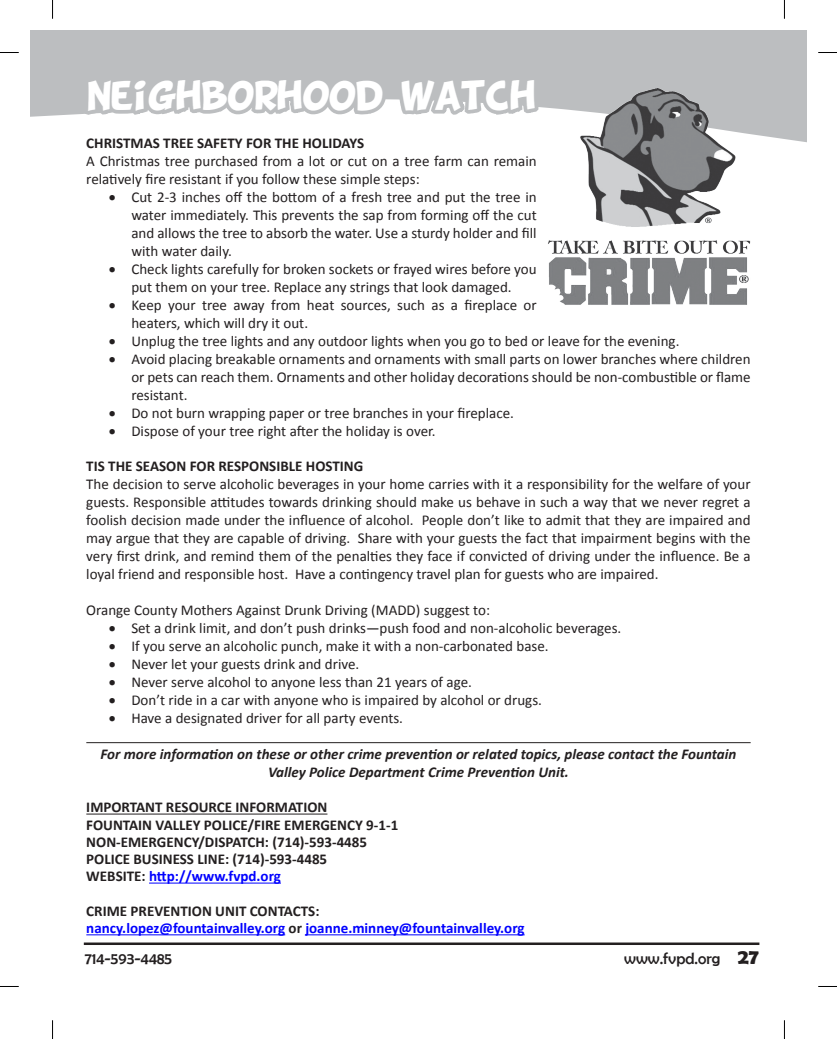
<style>
.page{position:relative;width:837px;height:1039px;background:#fff}
.page>*{position:absolute;margin:0;border:0;box-sizing:border-box;transform-origin:0 0}
.t1{font:32.5px "BD Cartoon Shout";color:#fff}
.t2{font:16.25px "Berlin Sans FB";color:#231f20}
.t3{font:15px/18px "Calibri";color:#231f20;text-align:justify}
.t4{font:700 15px/17.2px "Calibri";color:#231f20}
.t5{font:italic 700 15px/18px "Calibri";color:#231f20;text-align:center}
.t6{font:700 15px/17.2px "Calibri";color:#00f}
.s1{color:#00f}
.s2{color:#231f20}
.s3{font-family:"Berlin Sans FB Demi";font-weight:700;font-size:21.25px}
</style>
<div class="page">
<hr style="left:84px;top:942px;width:675px;height:3px;background:#231f20">
<svg style="left:30px;top:80px;width:776px;height:62px"></svg>
<div style="left:30px;top:30px;width:776px;height:50px;background:#bcbec0"></div>
<hr style="left:86px;top:742px;width:664px;height:1px;background:#231f20">
<hr style="left:86px;top:813px;width:241px;height:1px;background:#231f20">
<hr style="left:149px;top:882px;width:132px;height:1px;background:#00f">
<hr style="left:86px;top:934px;width:199px;height:1px;background:#00f">
<hr style="left:305px;top:934px;width:219px;height:1px;background:#00f">
<img style="left:548px;top:86px;width:202px;height:219px">
<svg style="left:0;top:52px;width:19px;height:1px"></svg>
<svg style="left:818px;top:52px;width:18px;height:1px"></svg>
<svg style="left:0;top:986px;width:19px;height:1px"></svg>
<svg style="left:818px;top:986px;width:18px;height:1px"></svg>
<svg style="left:52px;top:0;width:1px;height:19px"></svg>
<svg style="left:52px;top:1020px;width:1px;height:19px"></svg>
<svg style="left:783px;top:0;width:2px;height:19px"></svg>
<svg style="left:783px;top:1020px;width:2px;height:19px"></svg>
<svg style="left:81px;top:80px;width:461px;height:62px"></svg>
<h1 class="t1" style="left:88px;top:79px;width:449px">NEIGHBORHOOD WATCH</h1>
<p class="t4" style="left:86px;top:134px;width:279px">CHRISTMAS TREE SAFETY FOR THE HOLIDAYS</p>
<p class="t3" style="left:86px;top:152px;width:451px">A Christmas tree purchased from a lot or cut on a tree farm can remain relatively fire resistant if you follow these simple steps:</p>
<p class="t3" style="left:131px;top:188px;width:406px;text-indent:-22px">• Cut 2-3 inches off the bottom of a fresh tree and put the tree in water immediately. This prevents the sap from forming off the cut and allows the tree to absorb the water. Use a sturdy holder and fill with water daily.</p>
<p class="t3" style="left:109px;top:260px;width:429px;text-align:center">• Check lights carefully for broken sockets or frayed wires before you put them on your tree. Replace any strings that look damaged.</p>
<p class="t3" style="left:131px;top:296px;width:406px;text-indent:-22px">• Keep your tree away from heat sources, such as a fireplace or heaters, which will dry it out.</p>
<p class="t3" style="left:109px;top:332px;width:572px">• Unplug the tree lights and any outdoor lights when you go to bed or leave for the evening.</p>
<p class="t3" style="left:131px;top:350px;width:620px;text-indent:-22px">• Avoid placing breakable ornaments and ornaments with small parts on lower branches where children or pets can reach them. Ornaments and other holiday decorations should be non-combustible or flame resistant.</p>
<p class="t3" style="left:109px;top:404px;width:406px">• Do not burn wrapping paper or tree branches in your fireplace.</p>
<p class="t3" style="left:109px;top:422px;width:328px">• Dispose of your tree right after the holiday is over.</p>
<p class="t4" style="left:86px;top:457px;width:278px">TIS THE SEASON FOR RESPONSIBLE HOSTING</p>
<p class="t3" style="left:86px;top:475px;width:665px">The decision to serve alcoholic beverages in your home carries with it a responsibility for the welfare of your guests. Responsible attitudes towards drinking should make us behave in such a way that we never regret a foolish decision made under the influence of alcohol. People don’t like to admit that they are impaired and may argue that they are capable of driving. Share with your guests the fact that impairment begins with the very first drink, and remind them of the penalties they face if convicted of driving under the influence. Be a loyal friend and responsible host. Have a contingency travel plan for guests who are impaired.</p>
<p class="t3" style="left:86px;top:601px;width:405px">Orange County Mothers Against Drunk Driving (MADD) suggest to:</p>
<p class="t3" style="left:109px;top:619px;width:514px">• Set a drink limit, and don’t push drinks—push food and non-alcoholic beverages.</p>
<p class="t3" style="left:109px;top:637px;width:441px">• If you serve an alcoholic punch, make it with a non-carbonated base.</p>
<p class="t3" style="left:109px;top:655px;width:252px">• Never let your guests drink and drive.</p>
<p class="t3" style="left:109px;top:673px;width:364px">• Never serve alcohol to anyone less than 21 years of age.</p>
<p class="t3" style="left:109px;top:691px;width:434px">• Don’t ride in a car with anyone who is impaired by alcohol or drugs.</p>
<p class="t3" style="left:109px;top:709px;width:295px">• Have a designated driver for all party events.</p>
<p class="t5" style="left:100px;top:745px;width:637px">For more information on these or other crime prevention or related topics, please contact the Fountain<br>Valley Police Department Crime Prevention Unit.</p>
<p class="t4" style="left:86px;top:799px;width:313px">IMPORTANT RESOURCE INFORMATION<br>FOUNTAIN VALLEY POLICE/FIRE EMERGENCY 9-1-1<br>NON-EMERGENCY/DISPATCH: (714)-593-4485<br>POLICE BUSINESS LINE: (714)-593-4485<br>WEBSITE: <span class="s1">http://www.fvpd.org</span></p>
<p class="t6" style="left:86px;top:902px;width:439px"><span class="s2">CRIME PREVENTION UNIT CONTACTS:<br></span>nancy.lopez@fountainvalley.org <span class="s2">or</span> joanne.minney@fountainvalley.org</p>
<p class="t2" style="left:85px;top:949px;width:89px">714-593-4485</p>
<p class="t2" style="left:624px;top:949px;width:136px">www.fvpd.org <span class="s3">27</span></p>
</div>
